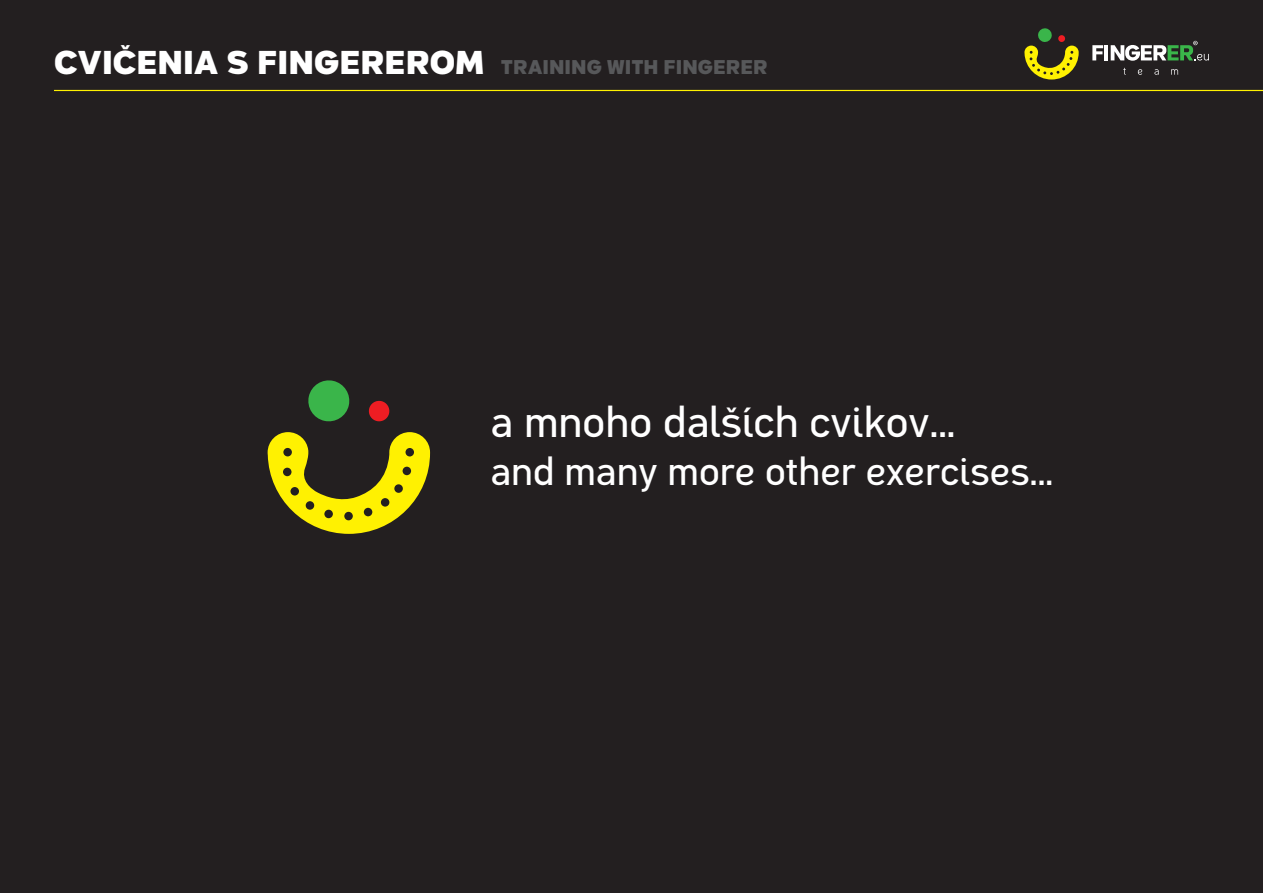
<style>
.page{position:relative;width:1263px;height:893px;background:#fff}
.page>*{position:absolute;margin:0;border:0;box-sizing:border-box;transform-origin:0 0}
.t1{font:44.4px "Caracas";color:#fff}
.t2{font:40.5px "Caracas";color:#fff}
.t3{font:700 21px "Caracas";color:#57585a}
.s1{font-size:34.8px;color:#fff}
</style>
<div class="page">
<div style="left:0;top:0;width:1263px;height:121px;background:#231f20"></div>
<hr style="left:54px;top:90px;width:1209px;height:1px;background:#fff101">
<svg style="left:1024px;top:28px;width:55px;height:52px"></svg>
<div style="left:1058px;top:35px;width:7px;height:7px;background:#ee1d23;border-radius:3px"></div>
<svg style="left:1092px;top:45px;width:11px;height:15px"></svg>
<hr style="left:1104px;top:45px;width:4px;height:15px;background:#fff">
<svg style="left:1138px;top:69px;width:4px;height:6px"></svg>
<svg style="left:1154px;top:69px;width:5px;height:6px"></svg>
<svg style="left:1171px;top:69px;width:7px;height:6px"></svg>
<svg style="left:1111px;top:41px;width:98px;height:20px"></svg>
<div style="left:0;top:122px;width:1263px;height:771px;background:#231f20"></div>
<p class="t3" style="left:54px;top:56px;width:715px"><span class="s1">CVIČENIA S FINGEREROM</span> TRAINING WITH FINGERER</p>
<h1 class="t1" style="left:490px;top:398px;width:466px">a mnoho dalších cvikov...</h1>
<h2 class="t2" style="left:490px;top:451px;width:564px">and many more other exercises...</h2>
</div>
